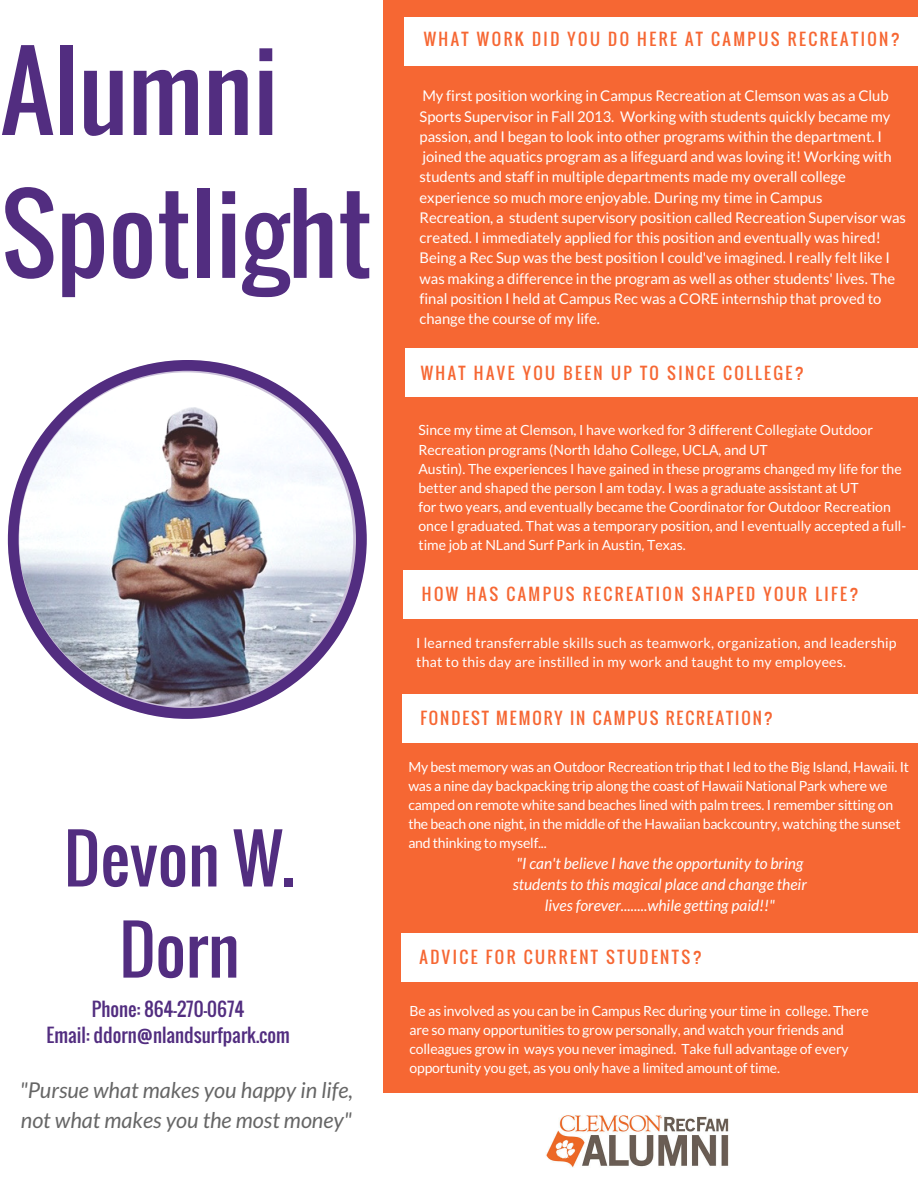
<style>
.page{position:relative;width:918px;height:1188px;background:#fff}
.page>*{position:absolute;margin:0;border:0;box-sizing:border-box;transform-origin:0 0}
.t1{font:102.75px/142.8px "Oswald";color:#522d80}
.t2{font:65.4px/91.2px "Oswald";color:#522d80;text-align:center}
.t3{font:italic 21.75px/30.3px "Lato";color:#666}
.t4{font:18.75px/25.8px "Oswald";color:#522d80;text-align:center}
.t5{font:16.35px "Oswald";letter-spacing:.15em;color:#f66733}
.t6{font:16.35px "Oswald";letter-spacing:.12em;color:#f66733}
.t7{font:italic 15.6px/21.3px "Lato";color:#fff;text-align:center}
.t8{font:14.85px/20.2px "Lato";letter-spacing:-.005em;color:#fff}
.t9{font:13.95px/19.2px "Lato";letter-spacing:-.005em;color:#fff}
.t10{font:13.95px/19.2px "Lato";letter-spacing:.02em;color:#fff}
</style>
<div class="page">
<div style="left:150px;top:0;width:768px;height:1094px;background:#f66733"></div>
<div style="left:403px;top:570px;width:515px;height:49px;background:#fff"></div>
<div style="left:405px;top:349px;width:513px;height:48px;background:#fff"></div>
<div style="left:404px;top:17px;width:514px;height:48px;background:#fff"></div>
<div style="left:6px;top:0;width:376px;height:1188px;background:#fff"></div>
<svg style="left:8px;top:360px;width:359px;height:359px"></svg>
<img style="left:19px;top:372px;width:334px;height:334px;border-radius:50%">
<div style="left:402px;top:694px;width:516px;height:48px;background:#fff"></div>
<div style="left:402px;top:934px;width:516px;height:48px;background:#fff"></div>
<img style="left:546px;top:1115px;width:183px;height:53px">
<h1 class="t1" style="left:1px;top:17px;width:373px">Alumni<br>Spotlight</h1>
<h2 class="t2" style="left:64px;top:811px;width:233px">Devon W.<br>Dorn</h2>
<h3 class="t4" style="left:47px;top:996px;width:245px">Phone: 864-270-0674<br>Email: ddorn@nlandsurfpark.com</h3>
<h3 class="t3" style="left:20px;top:1074px;width:335px">"Pursue what makes you happy in life, not what makes you the most money"</h3>
<p class="t5" style="left:424px;top:27px;width:478px">WHAT WORK DID YOU DO HERE AT CAMPUS RECREATION?</p>
<p class="t8" style="left:420px;top:85px;width:488px">My first position working in Campus Recreation at Clemson was as a Club Sports Supervisor in Fall 2013. Working with students quickly became my passion, and I began to look into other programs within the department. I joined the aquatics program as a lifeguard and was loving it! Working with students and staff in multiple departments made my overall college experience so much more enjoyable. During my time in Campus<br>Recreation, a student supervisory position called Recreation Supervisor was created. I immediately applied for this position and eventually was hired!<br>Being a Rec Sup was the best position I could've imagined. I really felt like I was making a difference in the program as well as other students' lives. The final position I held at Campus Rec was a CORE internship that proved to change the course of my life.</p>
<p class="t5" style="left:421px;top:361px;width:385px">WHAT HAVE YOU BEEN UP TO SINCE COLLEGE?</p>
<p class="t9" style="left:418px;top:420px;width:489px">Since my time at Clemson, I have worked for 3 different Collegiate Outdoor Recreation programs (North Idaho College, UCLA, and UT<br>Austin). The experiences I have gained in these programs changed my life for the better and shaped the person I am today. I was a graduate assistant at UT<br>for two years, and eventually became the Coordinator for Outdoor Recreation once I graduated. That was a temporary position, and I eventually accepted a full&shy;time job at NLand Surf Park in Austin, Texas.</p>
<p class="t5" style="left:422px;top:581px;width:438px">HOW HAS CAMPUS RECREATION SHAPED YOUR LIFE?</p>
<p class="t10" style="left:416px;top:633px;width:482px">I learned transferrable skills such as teamwork, organization, and leadership that to this day are instilled in my work and taught to my employees.</p>
<p class="t6" style="left:420px;top:705px;width:354px">FONDEST MEMORY IN CAMPUS RECREATION?</p>
<p class="t9" style="left:408px;top:757px;width:502px">My best memory was an Outdoor Recreation trip that I led to the Big Island, Hawaii. It was a nine day backpacking trip along the coast of Hawaii National Park where we camped on remote white sand beaches lined with palm trees. I remember sitting on the beach one night, in the middle of the Hawaiian backcountry, watching the sunset and thinking to myself...</p>
<p class="t7" style="left:513px;top:852px;width:296px">"I can't believe I have the opportunity to bring students to this magical place and change their lives forever........while getting paid!!"</p>
<p class="t5" style="left:420px;top:944px;width:284px">ADVICE FOR CURRENT STUDENTS?</p>
<p class="t9" style="left:410px;top:1001px;width:461px">Be as involved as you can be in Campus Rec during your time in college. There are so many opportunities to grow personally, and watch your friends and colleagues grow in ways you never imagined. Take full advantage of every opportunity you get, as you only have a limited amount of time.</p>
</div>
